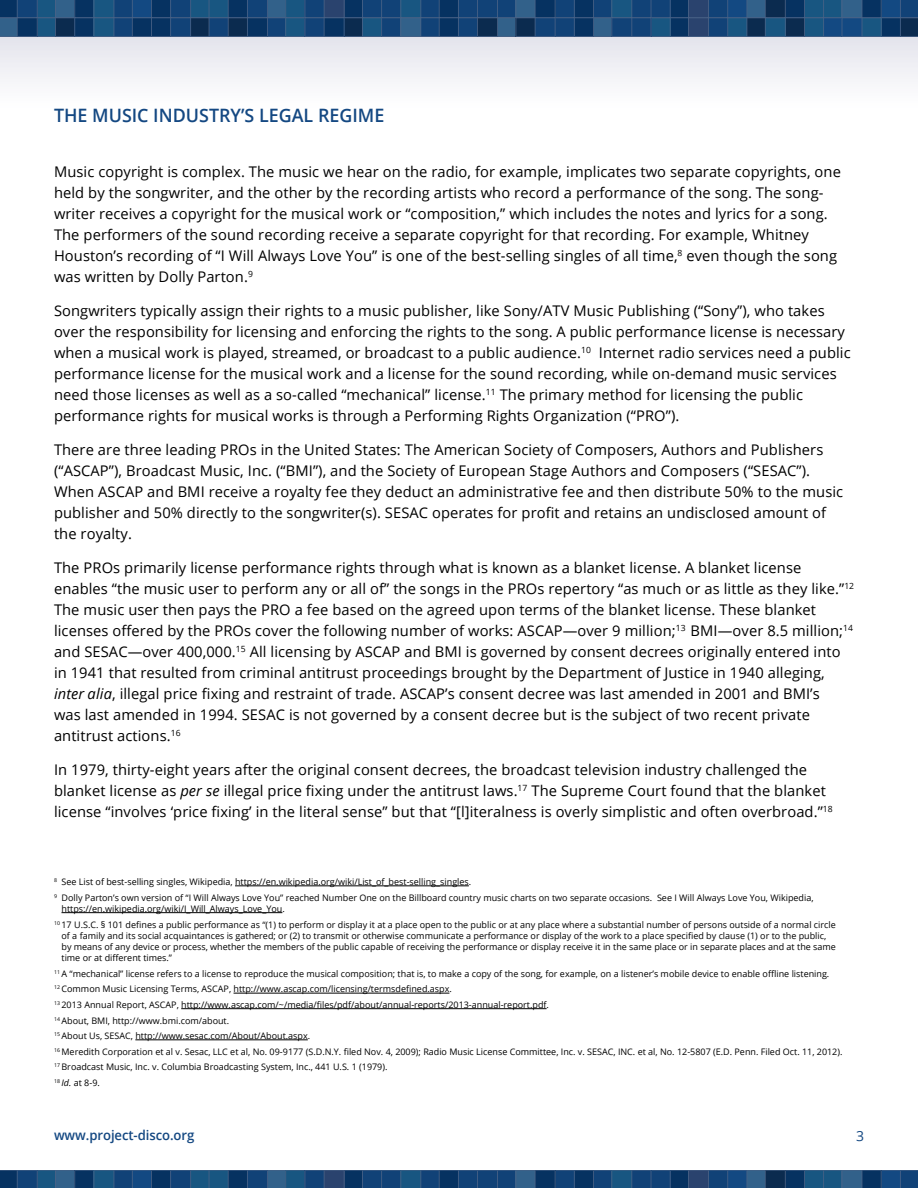
<style>
.page{position:relative;width:918px;height:1188px;background:#fff}
.page>*{position:absolute;margin:0;border:0;box-sizing:border-box;transform-origin:0 0}
.Heading_1{font:600 18.45px "Open Sans";color:#144882}
.Body_One{font:14.7px/21px "Open Sans";letter-spacing:.005em;color:#000}
.t1{font:13.95px "Open Sans";color:#144882}
.t2{font:600 13.5px "Open Sans";letter-spacing:-.005em;color:#144882}
.Footnote_Regular{font:9px/11.2px "Open Sans";color:#000}
.s1{font-style:italic}
</style>
<div class="page">
<div style="left:0;top:0;width:918px;height:110px;background:linear-gradient(to right,#f2f2f6,#f2f2f6)"></div>
<svg style="left:0;top:1170px;width:918px;height:18px;background:#174776"></svg>
<svg style="left:0;top:0;width:918px;height:37px;background:#174573"></svg>
<hr style="left:235px;top:886px;width:234px;height:1px;background:#000">
<hr style="left:62px;top:912px;width:220px;height:1px;background:#000">
<hr style="left:234px;top:993px;width:215px;height:1px;background:#000">
<hr style="left:181px;top:1008px;width:366px;height:1px;background:#000">
<hr style="left:135px;top:1040px;width:173px;height:1px;background:#000">
<p class="Heading_1" style="left:54px;top:103px;width:332px">THE MUSIC INDUSTRY’S LEGAL REGIME</p>
<p class="Body_One" style="left:54px;top:161px;width:788px">Music copyright is complex. The music we hear on the radio, for example, implicates two separate copyrights, one held by the songwriter, and the other by the recording artists who record a performance of the song. The song&shy;writer receives a copyright for the musical work or “composition,” which includes the notes and lyrics for a song.<br>The performers of the sound recording receive a separate copyright for that recording. For example, Whitney Houston’s recording of “I Will Always Love You” is one of the best-selling singles of all time,<sup>8</sup> even though the song was written by Dolly Parton.<sup>9</sup></p>
<p class="Body_One" style="left:54px;top:300px;width:798px">Songwriters typically assign their rights to a music publisher, like Sony/ATV Music Publishing (“Sony”), who takes over the responsibility for licensing and enforcing the rights to the song. A public performance license is necessary when a musical work is played, streamed, or broadcast to a public audience.<sup>10</sup> Internet radio services need a public performance license for the musical work and a license for the sound recording, while on-demand music services need those licenses as well as a so-called “mechanical” license.<sup>11</sup> The primary method for licensing the public performance rights for musical works is through a Performing Rights Organization (“PRO”).</p>
<p class="Body_One" style="left:54px;top:439px;width:791px">There are three leading PROs in the United States: The American Society of Composers, Authors and Publishers (“ASCAP”), Broadcast Music, Inc. (“BMI”), and the Society of European Stage Authors and Composers (“SESAC”).<br>When ASCAP and BMI receive a royalty fee they deduct an administrative fee and then distribute 50% to the music publisher and 50% directly to the songwriter(s). SESAC operates for profit and retains an undisclosed amount of the royalty.</p>
<p class="Body_One" style="left:54px;top:557px;width:802px">The PROs primarily license performance rights through what is known as a blanket license. A blanket license enables “the music user to perform any or all of” the songs in the PROs repertory “as much or as little as they like.”<sup>12<br></sup>The music user then pays the PRO a fee based on the agreed upon terms of the blanket license. These blanket licenses offered by the PROs cover the following number of works: ASCAP—over 9 million;<sup>13</sup> BMI—over 8.5 million;<sup>14 </sup>and SESAC—over 400,000.<sup>15</sup> All licensing by ASCAP and BMI is governed by consent decrees originally entered into in 1941 that resulted from criminal antitrust proceedings brought by the Department of Justice in 1940 alleging, <span class="s1">inter alia</span>, illegal price fixing and restraint of trade. ASCAP’s consent decree was last amended in 2001 and BMI’s<br>was last amended in 1994. SESAC is not governed by a consent decree but is the subject of two recent private antitrust actions.<sup>16</sup></p>
<p class="Body_One" style="left:54px;top:759px;width:780px">In 1979, thirty-eight years after the original consent decrees, the broadcast television industry challenged the blanket license as <span class="s1">per se</span> illegal price fixing under the antitrust laws.<sup>17</sup> The Supreme Court found that the blanket license “involves ‘price fixing’ in the literal sense” but that “[l]iteralness is overly simplistic and often overbroad.”<sup>18</sup></p>
<p class="Footnote_Regular" style="left:54px;top:876px;width:419px"><sup>8</sup> See List of best-selling singles, Wikipedia, https://en.wikipedia.org/wiki/List_of_best-selling_singles.</p>
<p class="Footnote_Regular" style="left:62px;top:892px;width:754px;text-indent:-8px"><sup>9</sup> Dolly Parton’s own version of “I Will Always Love You” reached Number One on the Billboard country music charts on two separate occasions. See I Will Always Love You, Wikipedia, https://en.wikipedia.org/wiki/I_Will_Always_Love_You.</p>
<p class="Footnote_Regular" style="left:61px;top:918px;width:776px;text-indent:-7px"><sup>10</sup> 17 U.S.C. § 101 defines a public performance as “(1) to perform or display it at a place open to the public or at any place where a substantial number of persons outside of a normal circle of a family and its social acquaintances is gathered; or (2) to transmit or otherwise communicate a performance or display of the work to a place specified by clause (1) or to the public, by means of any device or process, whether the members of the public capable of receiving the performance or display receive it in the same place or in separate places and at the same time or at different times.”</p>
<p class="Footnote_Regular" style="left:54px;top:968px;width:777px"><sup>11</sup> A “mechanical” license refers to a license to reproduce the musical composition; that is, to make a copy of the song, for example, on a listener’s mobile device to enable offline listening.</p>
<p class="Footnote_Regular" style="left:54px;top:983px;width:399px"><sup>12</sup> Common Music Licensing Terms, ASCAP, http://www.ascap.com/licensing/termsdefined.aspx.</p>
<p class="Footnote_Regular" style="left:54px;top:999px;width:497px"><sup>13</sup> 2013 Annual Report, ASCAP, http://www.ascap.com/~/media/files/pdf/about/annual-reports/2013-annual-report.pdf.</p>
<p class="Footnote_Regular" style="left:54px;top:1014px;width:177px"><sup>14</sup> About, BMI, http://www.bmi.com/about.</p>
<p class="Footnote_Regular" style="left:54px;top:1030px;width:258px"><sup>15</sup> About Us, SESAC, http://www.sesac.com/About/About.aspx.</p>
<p class="Footnote_Regular" style="left:54px;top:1046px;width:790px"><sup>16</sup> Meredith Corporation et al v. Sesac, LLC et al, No. 09-9177 (S.D.N.Y. filed Nov. 4, 2009); Radio Music License Committee, Inc. v. SESAC, INC. et al, No. 12-5807 (E.D. Penn. Filed Oct. 11, 2012).</p>
<p class="Footnote_Regular" style="left:54px;top:1061px;width:335px"><sup>17</sup> Broadcast Music, Inc. v. Columbia Broadcasting System, Inc., 441 U.S. 1 (1979).</p>
<p class="Footnote_Regular" style="left:54px;top:1077px;width:47px"><sup>18</sup> <span class="s1">Id.</span> at 8-9.</p>
<p class="t2" style="left:54px;top:1126px;width:142px">www.project-disco.org</p>
<p class="t1" style="left:856px;top:1127px;width:9px">3</p>
</div>
